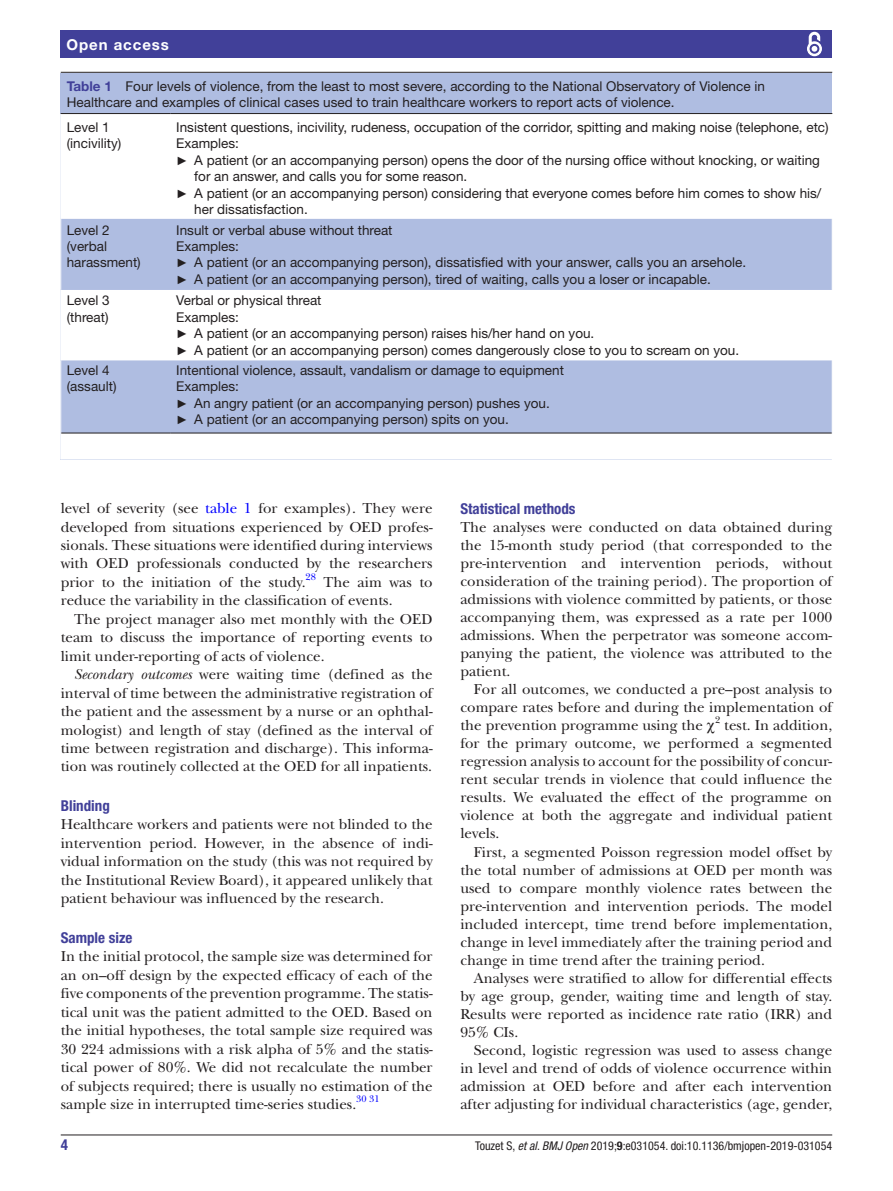
<style>
.page{position:relative;width:893px;height:1191px;background:#fff}
.page>*{position:absolute;margin:0;border:0;box-sizing:border-box;transform-origin:0 0}
.t1{font:15px/18px "New Baskerville";color:#231f20;text-align:justify}
.t2{font:700 condensed 15px "Helvetica Neue LT Std";color:#414099}
.t3{font:700 15px "Helvetica Neue LT Std";letter-spacing:.065em;color:#fff}
.t4{font:13.5px/16.4px "Helvetica Neue LT Std";color:#231f20}
.t5{font:condensed 12px "Helvetica Neue LT Std";color:#231f20}
.t6{font:9.9px "New Baskerville";color:#00f}
.t7{font:9.9px "New Baskerville";color:#231f20}
.s1{font-weight:700;color:#414099}
.s2{font-family:"Arial";font-size:12px}
.s3{color:#00f}
.s4{font-style:italic}
.s5{font-weight:700}
</style>
<div class="page">
<hr style="left:61px;top:1134px;width:771px;height:1px;background:#231f20">
<div style="left:61px;top:31px;width:771px;height:27px;background:#414099"></div>
<svg style="left:807px;top:31px;width:15px;height:26px"></svg>
<div style="left:61px;top:73px;width:771px;height:386px;background:#afbde1"></div>
<hr style="left:61px;top:72px;width:771px;height:1px;background:#231f20">
<div style="left:61px;top:114px;width:771px;height:345px;background:#fff"></div>
<svg style="left:61px;top:219px;width:771px;height:213px"></svg>
<hr style="left:61px;top:113px;width:109px;height:1px;background:#231f20">
<hr style="left:170px;top:113px;width:662px;height:1px;background:#231f20">
<hr style="left:170px;top:432px;width:662px;height:1px;background:#231f20">
<hr style="left:61px;top:432px;width:109px;height:1px;background:#231f20">
<svg style="left:60px;top:433px;width:1px;height:26px"></svg>
<hr style="left:67px;top:450px;width:765px;height:1px;background:#fff">
<p class="t3" style="left:66px;top:35px;width:104px">Open access</p>
<p class="t4" style="left:67px;top:77px;width:700px"><span class="s1">Table 1</span> Four levels of violence, from the least to most severe, according to the National Observatory of Violence in<br>Healthcare and examples of clinical cases used to train healthcare workers to report acts of violence.</p>
<p class="t4" style="left:67px;top:119px;width:56px">Level 1 (incivility)</p>
<p class="t4" style="left:176px;top:119px;width:654px">Insistent questions, incivility, rudeness, occupation of the corridor, spitting and making noise (telephone, etc)</p>
<p class="t4" style="left:176px;top:135px;width:64px">Examples:</p>
<p class="t4" style="left:176px;top:152px;width:645px"><span class="s2">►</span> A patient (or an accompanying person) opens the door of the nursing office without knocking, or waiting</p>
<p class="t4" style="left:194px;top:168px;width:275px">for an answer, and calls you for some reason.</p>
<p class="t4" style="left:176px;top:185px;width:647px"><span class="s2">►</span> A patient (or an accompanying person) considering that everyone comes before him comes to show his/</p>
<p class="t4" style="left:194px;top:201px;width:115px">her dissatisfaction.</p>
<p class="t4" style="left:67px;top:221px;width:76px">Level 2 (verbal harassment)</p>
<p class="t4" style="left:176px;top:221px;width:571px">Insult or verbal abuse without threat<br>Examples:<br><span class="s2">►</span> A patient (or an accompanying person), dissatisfied with your answer, calls you an arsehole. <span class="s2">►</span> A patient (or an accompanying person), tired of waiting, calls you a loser or incapable.</p>
<p class="t4" style="left:67px;top:292px;width:45px">Level 3 (threat)</p>
<p class="t4" style="left:176px;top:292px;width:564px">Verbal or physical threat<br>Examples:<br><span class="s2">►</span> A patient (or an accompanying person) raises his/her hand on you.<br><span class="s2">►</span> A patient (or an accompanying person) comes dangerously close to you to scream on you.</p>
<p class="t4" style="left:67px;top:362px;width:51px">Level 4 (assault)</p>
<p class="t4" style="left:176px;top:362px;width:389px">Intentional violence, assault, vandalism or damage to equipment Examples:<br><span class="s2">►</span> An angry patient (or an accompanying person) pushes you. <span class="s2">►</span> A patient (or an accompanying person) spits on you.</p>
<p class="t1" style="left:61px;top:499px;width:373px;line-height:18.5px">level of severity (see <span class="s3">table 1</span> for examples). They were developed from situations experienced by OED profes&shy;sionals. These situations were identified during interviews with OED professionals conducted by the researchers prior to the initiation of the study.</p>
<p class="t6" style="left:306px;top:571px;width:12px">28</p>
<p class="t1" style="left:61px;top:573px;width:373px;line-height:18.5px;text-indent:263px">The aim was to reduce the variability in the classification of events.</p>
<p class="t1" style="left:61px;top:610px;width:373px;line-height:18.5px;text-indent:14px">The project manager also met monthly with the OED team to discuss the importance of reporting events to limit under-reporting of acts of violence.</p>
<p class="t1" style="left:61px;top:665px;width:373px;line-height:18.5px;text-indent:14px"><span class="s4">Secondary outcomes</span> were waiting time (defined as the interval of time between the administrative registration of the patient and the assessment by a nurse or an ophthal&shy;mologist) and length of stay (defined as the interval of time between registration and discharge). This informa&shy;tion was routinely collected at the OED for all inpatients.</p>
<p class="t2" style="left:61px;top:796px;width:51px">Blinding</p>
<p class="t1" style="left:61px;top:815px;width:373px;line-height:18.5px">Healthcare workers and patients were not blinded to the intervention period. However, in the absence of indi&shy;vidual information on the study (this was not required by the Institutional Review Board), it appeared unlikely that patient behaviour was influenced by the research.</p>
<p class="t2" style="left:61px;top:928px;width:73px">Sample size</p>
<p class="t1" style="left:61px;top:947px;width:373px;line-height:18.5px">In the initial protocol, the sample size was determined for an on–off design by the expected efficacy of each of the five components of the prevention programme. The statis&shy;tical unit was the patient admitted to the OED. Based on the initial hypotheses, the total sample size required was 30 224 admissions with a risk alpha of 5% and the statis&shy;tical power of 80%. We did not recalculate the number of subjects required; there is usually no estimation of the sample size in interrupted time-series studies.<sup>30</sup> <sup>31</sup></p>
<p class="t2" style="left:460px;top:499px;width:117px">Statistical methods</p>
<p class="t1" style="left:460px;top:518px;width:373px">The analyses were conducted on data obtained during the 15-month study period (that corresponded to the pre-intervention and intervention periods, without consideration of the training period). The proportion of admissions with violence committed by patients, or those accompanying them, was expressed as a rate per 1000 admissions. When the perpetrator was someone accom&shy;panying the patient, the violence was attributed to the patient.</p>
<p class="t1" style="left:460px;top:680px;width:373px;text-indent:14px">For all outcomes, we conducted a pre–post analysis to compare rates before and during the implementation of the prevention programme using the</p>
<p class="t7" style="left:715px;top:714px;width:7px">2</p>
<p class="t1" style="left:460px;top:716px;width:373px;text-indent:264px">test. In addition, for the primary outcome, we performed a segmented regression analysis to account for the possibility of concur&shy;rent secular trends in violence that could influence the results. We evaluated the effect of the programme on violence at both the aggregate and individual patient levels.</p>
<p class="t1" style="left:460px;top:842px;width:373px;text-indent:14px">First, a segmented Poisson regression model offset by the total number of admissions at OED per month was used to compare monthly violence rates between the pre-intervention and intervention periods. The model included intercept, time trend before implementation, change in level immediately after the training period and change in time trend after the training period.</p>
<p class="t1" style="left:460px;top:969px;width:373px;text-indent:14px">Analyses were stratified to allow for differential effects by age group, gender, waiting time and length of stay.<br>Results were reported as incidence rate ratio (IRR) and 95% CIs.</p>
<p class="t1" style="left:460px;top:1041px;width:373px;text-indent:14px">Second, logistic regression was used to assess change in level and trend of odds of violence occurrence within admission at OED before and after each intervention after adjusting for individual characteristics (age, gender,</p>
<p class="t2" style="left:61px;top:1135px;width:9px">4</p>
<p class="t5" style="left:475px;top:1138px;width:359px">Touzet S, <span class="s4">et al</span>. <span class="s4">BMJ Open</span> 2019;<span class="s5">9</span>:e031054. doi:10.1136/bmjopen-2019-031054</p>
</div>
